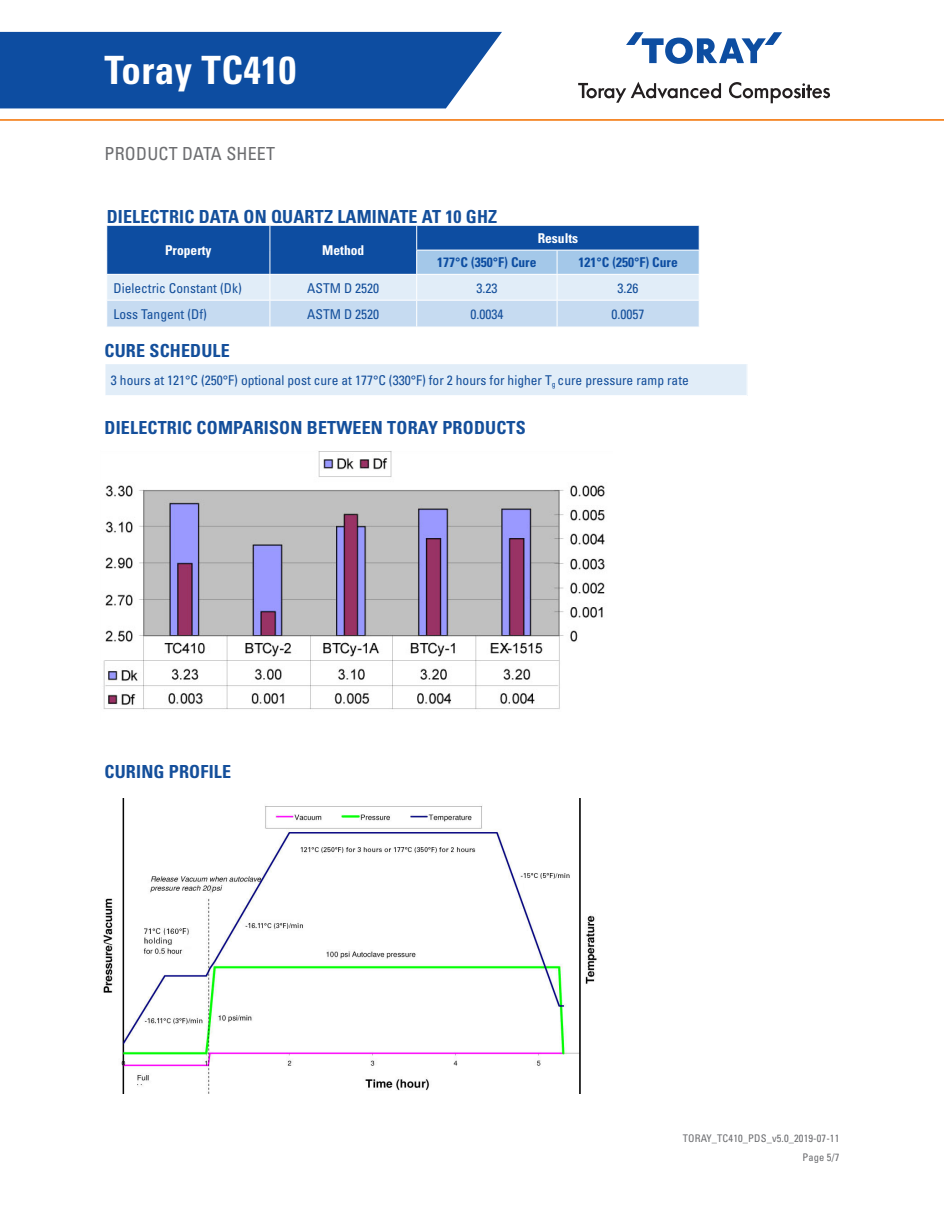
<style>
.page{position:relative;width:944px;height:1214px;background:#fff}
.page>*{position:absolute;margin:0;border:0;box-sizing:border-box;transform-origin:0 0}
.t1{font:700 condensed 39px "Univers LT Std";letter-spacing:.01em;color:#fff}
.t2{font:700 condensed 18px "Univers LT Std";letter-spacing:.01em;color:#144f9b}
.t3{font:condensed 18px "Univers";letter-spacing:.01em;color:#6c6d70}
.Cell_row{font:condensed 13.5px "Univers";color:#144f9b}
.Cell_header{font:700 condensed 13.5px "Univers";color:#0d4da1}
.Cell_header-2{font:700 condensed 13.5px "Univers";color:#fff}
.t4{font:condensed 10.5px "Univers";letter-spacing:.01em;color:#6c6d70}
</style>
<div class="page">
<div style="left:0;top:32px;width:502px;height:76px;background:#0d4da1"></div>
<hr style="left:0;top:119px;width:944px;height:2px;background:#f58220">
<svg style="left:626px;top:32px;width:156px;height:32px"></svg>
<svg style="left:578px;top:82px;width:143px;height:21px"></svg>
<svg style="left:729px;top:82px;width:101px;height:21px"></svg>
<svg style="left:106px;top:226px;width:593px;height:101px;background:#88abd5"></svg>
<hr style="left:416px;top:274px;width:141px;height:1px;background:#fff">
<hr style="left:557px;top:274px;width:142px;height:1px;background:#fff">
<img style="left:103px;top:451px;width:502px;height:259px">
<div style="left:105px;top:364px;width:642px;height:31px;background:#e1edf8"></div>
<hr style="left:105px;top:364px;width:1px;height:31px;background:#fff">
<hr style="left:746px;top:364px;width:1px;height:31px;background:#fff">
<img style="left:103px;top:798px;width:494px;height:295px">
<h1 class="t1" style="left:105px;top:46px;width:193px">Toray TC410</h1>
<h2 class="t3" style="left:105px;top:142px;width:172px">PRODUCT DATA SHEET</h2>
<h1 class="t2" style="left:107px;top:206px;width:392px">DIELECTRIC DATA ON QUARTZ LAMINATE AT 10 GHZ</h1>
<p class="Cell_header-2" style="left:165px;top:242px;width:48px">Property</p>
<p class="Cell_header-2" style="left:322px;top:242px;width:43px">Method</p>
<p class="Cell_header-2" style="left:537px;top:230px;width:42px">Results</p>
<p class="Cell_header" style="left:437px;top:254px;width:101px">177°C (350°F) Cure</p>
<p class="Cell_header" style="left:578px;top:254px;width:101px">121°C (250°F) Cure</p>
<p class="Cell_row" style="left:113px;top:279px;width:130px">Dielectric Constant (Dk)</p>
<p class="Cell_row" style="left:307px;top:279px;width:73px">ASTM D 2520</p>
<p class="Cell_row" style="left:476px;top:279px;width:22px">3.23</p>
<p class="Cell_row" style="left:617px;top:279px;width:22px">3.26</p>
<p class="Cell_row" style="left:113px;top:306px;width:95px">Loss Tangent (Df)</p>
<p class="Cell_row" style="left:307px;top:306px;width:73px">ASTM D 2520</p>
<p class="Cell_row" style="left:470px;top:306px;width:34px">0.0034</p>
<p class="Cell_row" style="left:611px;top:306px;width:34px">0.0057</p>
<h1 class="t2" style="left:105px;top:340px;width:127px">CURE SCHEDULE</h1>
<p class="Cell_row" style="left:111px;top:372px;width:579px">3 hours at 121°C (250°F) optional post cure at 177°C (330°F) for 2 hours for higher T<sub>g</sub> cure pressure ramp rate</p>
<h1 class="t2" style="left:105px;top:416px;width:422px">DIELECTRIC COMPARISON BETWEEN TORAY PRODUCTS</h1>
<h1 class="t2" style="left:105px;top:761px;width:128px">CURING PROFILE</h1>
<p class="t4" style="left:682px;top:1131px;width:158px">TORAY_TC410_PDS_v5.0_2019-07-11</p>
<p class="t4" style="left:802px;top:1150px;width:38px">Page 5/7</p>
</div>
